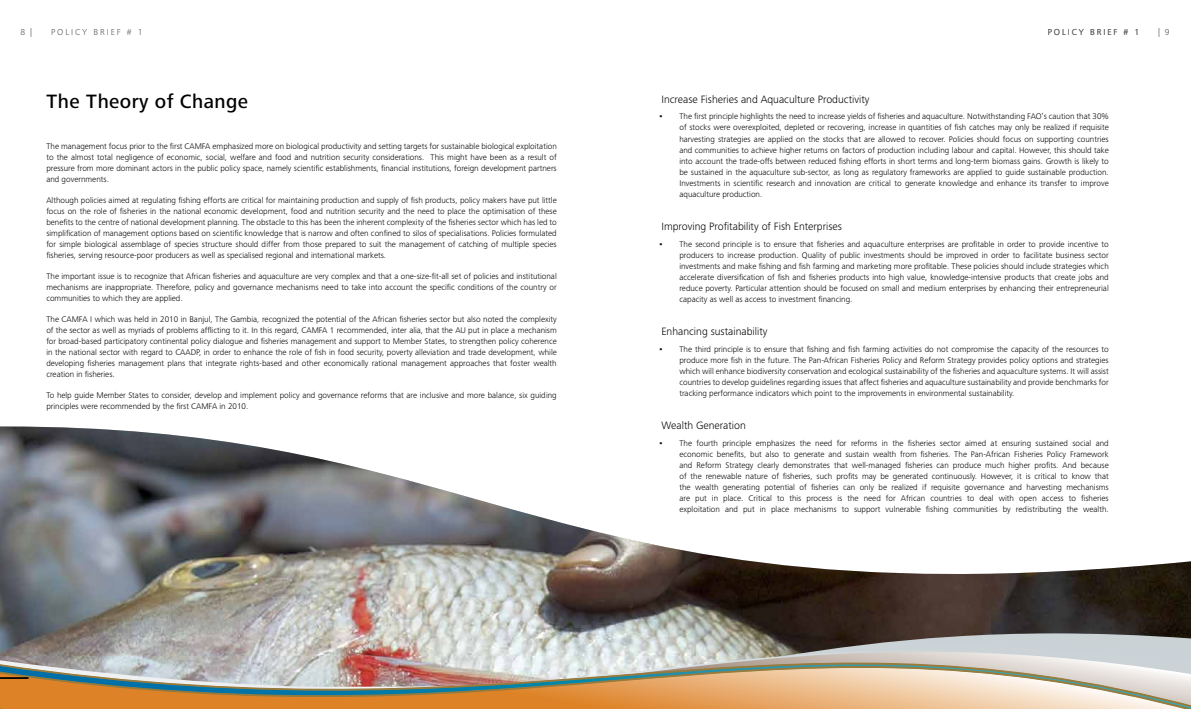
<style>
.page{position:relative;width:1191px;height:709px;background:#fff}
.page>*{position:absolute;margin:0;border:0;box-sizing:border-box;transform-origin:0 0}
.t1{font:500 20px "Frutiger Next Pro";letter-spacing:.02em;color:#000}
.t2{font:300 11px "Frutiger Next Pro";color:#000}
.t3{font:300 9px "Frutiger Next Pro";letter-spacing:.21em;color:#58595b}
.t4{font:300 8.5px/11px "Frutiger Next Pro";color:#000;text-align:justify}
.s1{font-family:"Tahoma";font-weight:400}
</style>
<div class="page">
<img style="left:0;top:597px;width:1191px;height:36px">
<img style="left:0;top:426px;width:1191px;height:171px">
<svg style="left:0;top:633px;width:1191px;height:14px;background:#a9a9a6"></svg>
<svg style="left:0;top:648px;width:1191px;height:2px;background:#bbbbb9"></svg>
<img style="left:0;top:651px;width:1191px;height:58px">
<svg style="left:0;top:677px;width:28px;height:2px"></svg>
<p class="t3" style="left:21px;top:27px;width:13px">8 |</p>
<p class="t3" style="left:51px;top:27px;width:93px">POLICY BRIEF # 1</p>
<p class="t3" style="left:1047px;top:27px;width:93px">POLICY BRIEF # 1</p>
<p class="t3" style="left:1158px;top:27px;width:13px">| 9</p>
<h1 class="t1" style="left:46px;top:90px;width:203px">The Theory of Change</h1>
<p class="t4" style="left:46px;top:140px;width:512px">The management focus prior to the first CAMFA emphasized more on biological productivity and setting targets for sustainable biological exploitation to the almost total negligence of economic, social, welfare and food and nutrition security considerations. This might have been as a result of pressure from more dominant actors in the public policy space, namely scientific establishments, financial institutions, foreign development partners and governments.</p>
<p class="t4" style="left:46px;top:194px;width:512px">Although policies aimed at regulating fishing efforts are critical for maintaining production and supply of fish products, policy makers have put little focus on the role of fisheries in the national economic development, food and nutrition security and the need to place the optimisation of these benefits to the centre of national development planning. The obstacle to this has been the inherent complexity of the fisheries sector which has led to simplification of management options based on scientific knowledge that is narrow and often confined to silos of specialisations. Policies formulated for simple biological assemblage of species structure should differ from those prepared to suit the management of catching of multiple species fisheries, serving resource-poor producers as well as specialised regional and international markets.</p>
<p class="t4" style="left:46px;top:270px;width:512px">The important issue is to recognize that African fisheries and aquaculture are very complex and that a one-size-fit-all set of policies and institutional mechanisms are inappropriate. Therefore, policy and governance mechanisms need to take into account the specific conditions of the country or communities to which they are applied.</p>
<p class="t4" style="left:46px;top:313px;width:512px">The CAMFA I which was held in 2010 in Banjul, The Gambia, recognized the potential of the African fisheries sector but also noted the complexity of the sector as well as myriads of problems afflicting to it. In this regard, CAMFA 1 recommended, inter alia, that the AU put in place a mechanism for broad-based participatory continental policy dialogue and fisheries management and support to Member States, to strengthen policy coherence in the national sector with regard to CAADP, in order to enhance the role of fish in food security, poverty alleviation and trade development, while developing fisheries management plans that integrate rights-based and other economically rational management approaches that foster wealth creation in fisheries.</p>
<p class="t4" style="left:46px;top:389px;width:512px">To help guide Member States to consider, develop and implement policy and governance reforms that are inclusive and more balance, six guiding principles were recommended by the first CAMFA in 2010.</p>
<p class="t2" style="left:661px;top:93px;width:209px">Increase Fisheries and Aquaculture Productivity</p>
<p class="t4" style="left:679px;top:111px;width:431px;text-indent:-20px"><span class="s1">▪</span> The first principle highlights the need to increase yields of fisheries and aquaculture. Notwithstanding FAO’s caution that 30% of stocks were overexploited, depleted or recovering, increase in quantities of fish catches may only be realized if requisite harvesting strategies are applied on the stocks that are allowed to recover. Policies should focus on supporting countries and communities to achieve higher returns on factors of production including labour and capital. However, this should take into account the trade-offs between reduced fishing efforts in short terms and long-term biomass gains. Growth is likely to be sustained in the aquaculture sub-sector, as long as regulatory frameworks are applied to guide sustainable production.<br>Investments in scientific research and innovation are critical to generate knowledge and enhance its transfer to improve aquaculture production.</p>
<p class="t2" style="left:661px;top:220px;width:182px">Improving Profitability of Fish Enterprises</p>
<p class="t4" style="left:679px;top:238px;width:431px;text-indent:-20px"><span class="s1">▪</span> The second principle is to ensure that fisheries and aquaculture enterprises are profitable in order to provide incentive to producers to increase production. Quality of public investments should be improved in order to facilitate business sector investments and make fishing and fish farming and marketing more profitable. These policies should include strategies which accelerate diversification of fish and fisheries products into high value, knowledge-intensive products that create jobs and reduce poverty. Particular attention should be focused on small and medium enterprises by enhancing their entrepreneurial capacity as well as access to investment financing.</p>
<p class="t2" style="left:661px;top:325px;width:108px">Enhancing sustainability</p>
<p class="t4" style="left:679px;top:343px;width:431px;text-indent:-20px"><span class="s1">▪</span> The third principle is to ensure that fishing and fish farming activities do not compromise the capacity of the resources to produce more fish in the future. The Pan-African Fisheries Policy and Reform Strategy provides policy options and strategies which will enhance biodiversity conservation and ecological sustainability of the fisheries and aquaculture systems. It will assist countries to develop guidelines regarding issues that affect fisheries and aquaculture sustainability and provide benchmarks for tracking performance indicators which point to the improvements in environmental sustainability.</p>
<p class="t2" style="left:661px;top:419px;width:86px">Wealth Generation</p>
<p class="t4" style="left:679px;top:437px;width:431px;text-indent:-20px"><span class="s1">▪</span> The fourth principle emphasizes the need for reforms in the fisheries sector aimed at ensuring sustained social and economic benefits, but also to generate and sustain wealth from fisheries. The Pan-African Fisheries Policy Framework and Reform Strategy clearly demonstrates that well-managed fisheries can produce much higher profits. And because of the renewable nature of fisheries, such profits may be generated continuously. However, it is critical to know that the wealth generating potential of fisheries can only be realized if requisite governance and harvesting mechanisms are put in place. Critical to this process is the need for African countries to deal with open access to fisheries exploitation and put in place mechanisms to support vulnerable fishing communities by redistributing the wealth.</p>
</div>
